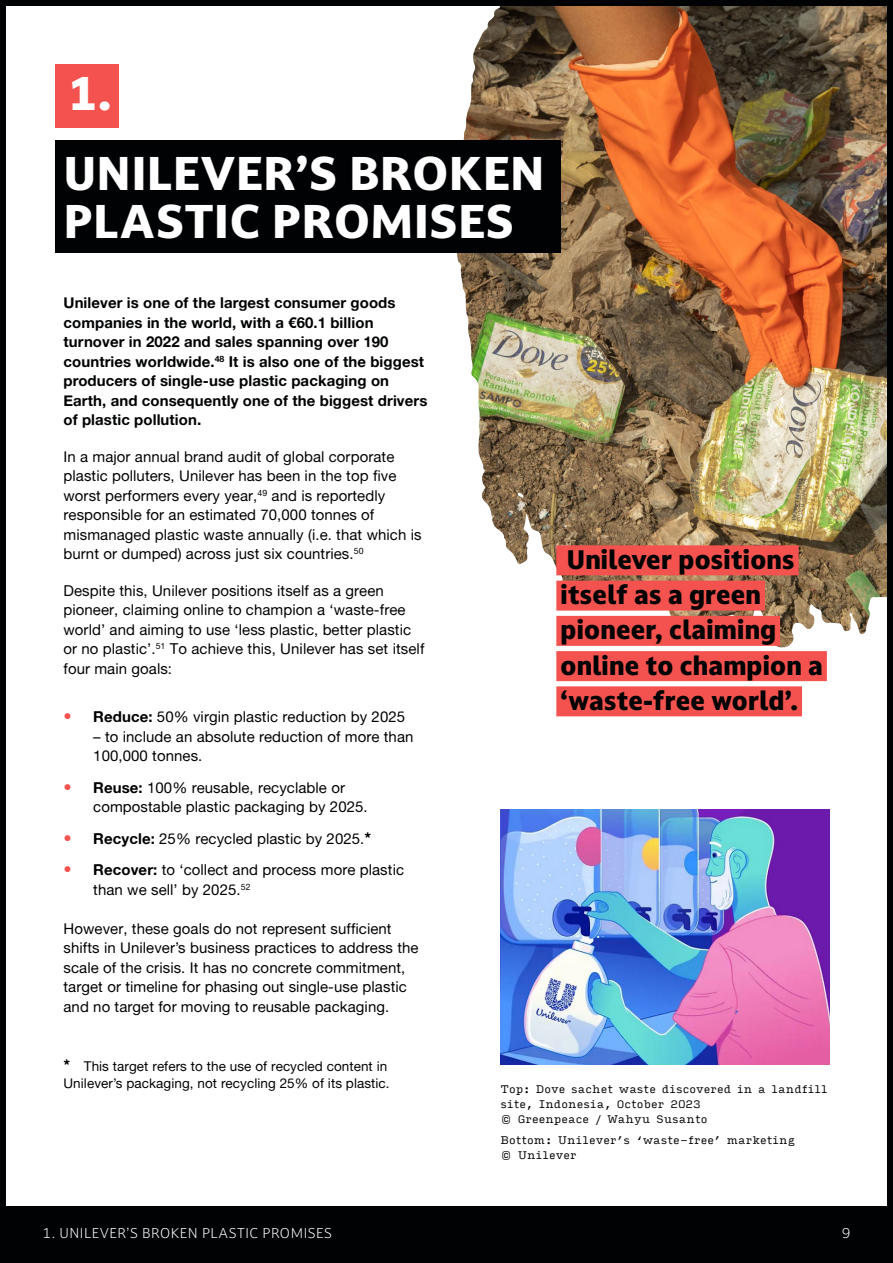
<style>
.page{position:relative;width:893px;height:1263px;background:#fff}
.page>*{position:absolute;margin:0;border:0;box-sizing:border-box;transform-origin:0 0}
.Section_subheading__h2{font:45px/79.7px "Darkmode Darkmode Off X Bold";letter-spacing:.02em;color:#fff}
.Pull_quote__p{font:25.5px "Darkmode Darkmode Off X Bold";letter-spacing:.01em;color:#010203}
.Body_copy__p{font:15px/19.5px "Alte Haas Grotesk";letter-spacing:.005em;color:#010203}
.Body_copy__p-2{font:15px/19.5px "Alte Haas Grotesk Bold";letter-spacing:.005em;color:#010203}
.Bullets__p{font:15px/19.5px "Alte Haas Grotesk";letter-spacing:.005em;color:#000}
.Body_copy__p-3{font:13.5px/16.5px "Alte Haas Grotesk";letter-spacing:.005em;color:#010203}
.t1{font:300 13.5px "Darkmode Darkmode Off";letter-spacing:.04em;color:#fff}
.Caption-black{font:10.5px/15px "Input Serif";color:#000}
.s1{font-size:15.75px}
.s2{font-size:16.5px;color:#f3524e}
.s3{font-family:"Alte Haas Grotesk Bold"}
.s4{font-family:"Alte Haas Grotesk Bold";font-size:16.5px;color:#010203}
.s5{font-family:"Alte Haas Grotesk Bold";font-size:16.5px}
</style>
<div class="page">
<img style="left:0;top:0;width:893px;height:1206px">
<div style="left:0;top:1206px;width:893px;height:57px;background:#010203"></div>
<h2 class="Section_subheading__h2" style="left:64px;top:53px;width:482px">1.<br>UNILEVER’S BROKEN</h2>
<h2 class="Section_subheading__h2" style="left:64px;top:180px;width:451px">PLASTIC PROMISES</h2>
<p class="Body_copy__p-2" style="left:63px;top:293px;width:365px">Unilever is one of the largest consumer goods companies in the world, with a €60.1 billion turnover in 2022 and sales spanning over 190 countries worldwide.<sup>48</sup> It is also one of the biggest producers of single-use plastic packaging on Earth, and consequently one of the biggest drivers of plastic pollution<span class="s1">.</span></p>
<p class="Body_copy__p" style="left:63px;top:446px;width:360px">In a major annual brand audit of global corporate plastic polluters, Unilever has been in the top five worst performers every year,<sup>49</sup> and is reportedly responsible for an estimated 70,000 tonnes of mismanaged plastic waste annually (i.e. that which is burnt or dumped) across just six countries.<sup>50</sup></p>
<p class="Body_copy__p" style="left:63px;top:580px;width:362px">Despite this, Unilever positions itself as a green pioneer, claiming online to champion a ‘waste-free world’ and aiming to use ‘less plastic, better plastic or no plastic’.<sup>51</sup> To achieve this, Unilever has set itself four main goals:</p>
<p class="Bullets__p" style="left:63px;top:707px;width:343px"><span class="s2">•</span> <span class="s3">Reduce:</span> 50% virgin plastic reduction by 2025</p>
<p class="Bullets__p" style="left:93px;top:726px;width:322px">– to include an absolute reduction of more than<br>100,000 tonnes.</p>
<p class="Bullets__p" style="left:93px;top:777px;width:276px;text-indent:-30px"><span class="s2">•</span> <span class="s3">Reuse:</span> 100% reusable, recyclable or compostable plastic packaging by 2025.</p>
<p class="Bullets__p" style="left:63px;top:828px;width:309px"><span class="s2">•</span> <span class="s3">Recycle:</span> 25% recycled plastic by 2025.<span class="s4">*</span></p>
<p class="Bullets__p" style="left:93px;top:860px;width:312px;text-indent:-30px"><span class="s2">•</span> <span class="s3">Recover:</span> to ‘collect and process more plastic than we sell’ by 2025.<sup>52</sup></p>
<p class="Body_copy__p" style="left:63px;top:918px;width:357px">However, these goals do not represent sufficient shifts in Unilever’s business practices to address the scale of the crisis. It has no concrete commitment, target or timeline for phasing out single-use plastic and no target for moving to reusable packaging.</p>
<p class="Pull_quote__p" style="left:567px;top:542px;width:229px">Unilever positions</p>
<p class="Pull_quote__p" style="left:561px;top:577px;width:202px">itself as a green</p>
<p class="Pull_quote__p" style="left:561px;top:613px;width:217px">pioneer, claiming</p>
<p class="Pull_quote__p" style="left:561px;top:648px;width:264px">online to champion a</p>
<p class="Pull_quote__p" style="left:561px;top:683px;width:239px">‘waste-free world’.</p>
<p class="Body_copy__p-3" style="left:63px;top:1058px;width:328px"><span class="s5">*</span> This target refers to the use of recycled content in<br>Unilever’s packaging, not recycling 25% of its plastic.</p>
<p class="Caption-black" style="left:500px;top:1080px;width:329px">Top: Dove sachet waste discovered in a landfill site, Indonesia, October 2023<br>© Greenpeace / Wahyu Susanto</p>
<p class="Caption-black" style="left:500px;top:1132px;width:296px">Bottom: Unilever’s ‘waste-free’ marketing © Unilever</p>
<p class="t1" style="left:43px;top:1224px;width:291px">1. U NILEVER’S BROKEN PLASTIC PROMISES</p>
<p class="t1" style="left:842px;top:1224px;width:10px">9</p>
</div>
